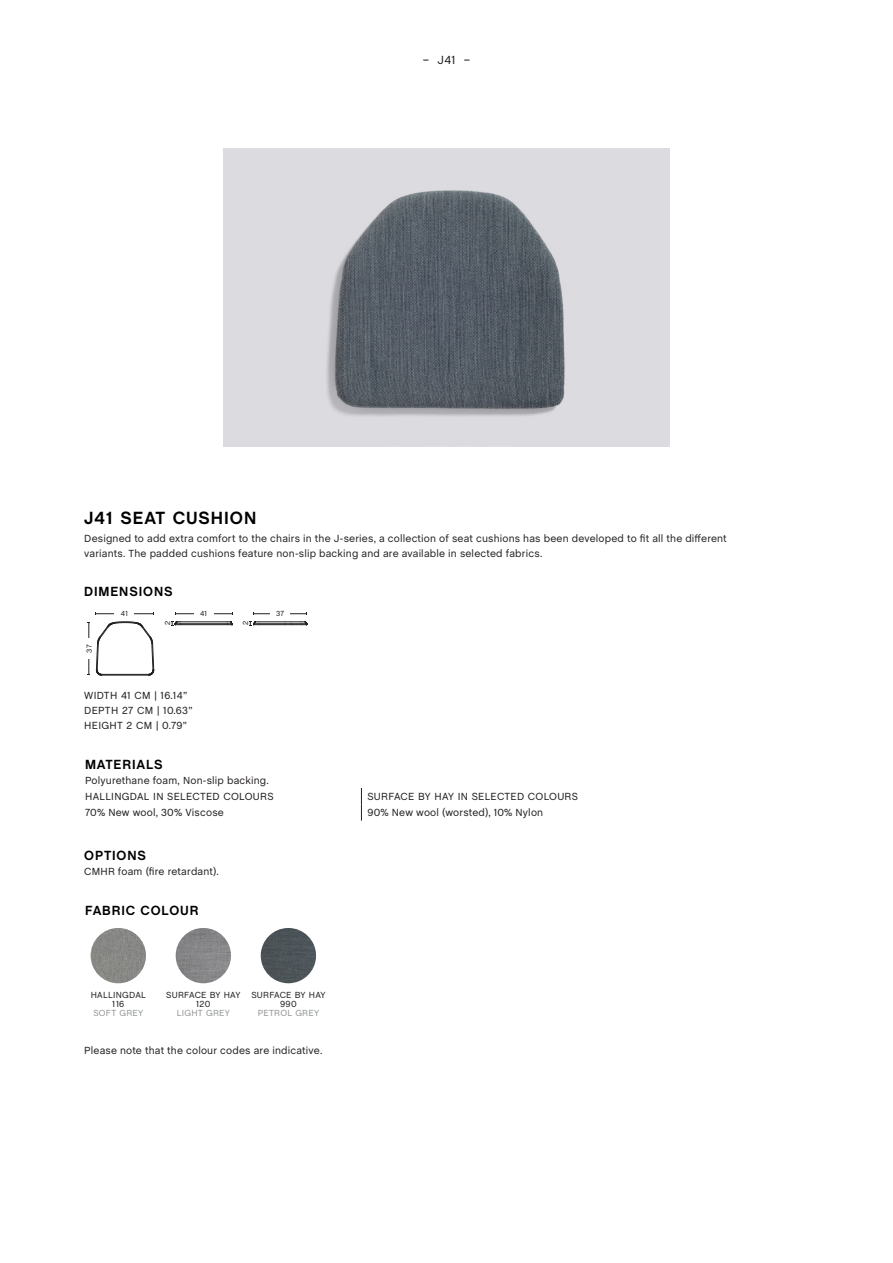
<style>
.page{position:relative;width:893px;height:1263px;background:#fff}
.page>*{position:absolute;margin:0;border:0;box-sizing:border-box;transform-origin:0 0}
._00_Product_name{font:700 18px "Chalet";letter-spacing:.05em;color:#000}
._01_Body_Header{font:700 13.5px "Chalet";letter-spacing:.065em;color:#000}
.t1{font:12px "Chalet";color:#231f20}
._03_Body_text{font:10.5px/15px "Chalet";letter-spacing:.015em;color:#231f20}
._02_Body_Subheader{font:10.5px "Chalet";letter-spacing:.03em;color:#231f20}
._07_Table_text_small{font:9px/9px "Chalet";letter-spacing:.03em;color:#231f20;text-align:center}
.t2{font:7.5px "Chalet";letter-spacing:.025em;color:#231f20}
.s1{color:#939598}
</style>
<div class="page">
<hr style="left:89px;top:622px;width:1px;height:53px;background:#231f20">
<div style="left:86px;top:638px;width:6px;height:21px;background:#fff"></div>
<hr style="left:95px;top:613px;width:59px;height:1px;background:#231f20">
<div style="left:115px;top:610px;width:19px;height:7px;background:#fff"></div>
<hr style="left:175px;top:613px;width:57px;height:1px;background:#231f20">
<div style="left:194px;top:610px;width:19px;height:7px;background:#fff"></div>
<svg style="left:96px;top:621px;width:58px;height:55px"></svg>
<svg style="left:249px;top:612px;width:59px;height:14px"></svg>
<hr style="left:180px;top:621px;width:47px;height:1px;background:#231f20">
<hr style="left:180px;top:624px;width:47px;height:1px;background:#231f20">
<hr style="left:180px;top:623px;width:47px;height:1px;background:#231f20">
<svg style="left:171px;top:612px;width:10px;height:14px"></svg>
<svg style="left:227px;top:621px;width:6px;height:4px"></svg>
<img style="left:223px;top:149px;width:447px;height:297px">
<img style="left:176px;top:928px;width:55px;height:55px;border-radius:28px">
<img style="left:261px;top:928px;width:55px;height:55px;border-radius:28px">
<img style="left:91px;top:928px;width:55px;height:55px;border-radius:28px">
<svg style="left:361px;top:788px;width:1px;height:32px"></svg>
<p class="t1" style="left:423px;top:53px;width:49px">– J41 –</p>
<p class="_00_Product_name" style="left:84px;top:507px;width:173px">J41 SEAT CUSHION</p>
<p class="_03_Body_text" style="left:84px;top:530px;width:644px">Designed to add extra comfort to the chairs in the J-series, a collection of seat cushions has been developed to fit all the different variants. The padded cushions feature non-slip backing and are available in selected fabrics.</p>
<p class="_01_Body_Header" style="left:84px;top:584px;width:90px">DIMENSIONS</p>
<p class="t2" style="left:85px;top:652px;width:10px;rotate:-90deg">37</p>
<p class="t2" style="left:121px;top:609px;width:8px">41</p>
<p class="t2" style="left:200px;top:609px;width:8px">41</p>
<p class="t2" style="left:276px;top:609px;width:10px">37</p>
<p class="t2" style="left:163px;top:625px;width:6px;rotate:-90deg">2</p>
<p class="t2" style="left:241px;top:625px;width:6px;rotate:-90deg">2</p>
<p class="_02_Body_Subheader" style="left:84px;top:689px;width:104px">WIDTH 41 CM | 16.14”</p>
<p class="_02_Body_Subheader" style="left:84px;top:704px;width:110px">DEPTH 27 CM | 10.63”</p>
<p class="_02_Body_Subheader" style="left:84px;top:719px;width:104px">HEIGHT 2 CM | 0.79”</p>
<p class="_01_Body_Header" style="left:85px;top:756px;width:79px">MATERIALS</p>
<p class="_03_Body_text" style="left:85px;top:773px;width:185px">Polyurethane foam, Non-slip backing.</p>
<p class="_02_Body_Subheader" style="left:85px;top:790px;width:190px">HALLINGDAL IN SELECTED COLOURS</p>
<p class="_02_Body_Subheader" style="left:367px;top:790px;width:212px">SURFACE BY HAY IN SELECTED COLOURS</p>
<p class="_03_Body_text" style="left:85px;top:805px;width:140px">70% New wool, 30% Viscose</p>
<p class="_03_Body_text" style="left:367px;top:805px;width:177px">90% New wool (worsted), 10% Nylon</p>
<p class="_01_Body_Header" style="left:84px;top:848px;width:63px">OPTIONS</p>
<p class="_03_Body_text" style="left:84px;top:864px;width:136px">CMHR foam (fire retardant).</p>
<p class="_01_Body_Header" style="left:85px;top:902px;width:115px">FABRIC COLOUR</p>
<p class="_07_Table_text_small" style="left:91px;top:991px;width:57px">HALLINGDAL<br>116<br><span class="s1">SOFT GREY</span></p>
<p class="_07_Table_text_small" style="left:166px;top:991px;width:76px">SURFACE BY HAY<br>120<br><span class="s1">LIGHT GREY</span></p>
<p class="_07_Table_text_small" style="left:251px;top:991px;width:76px">SURFACE BY HAY<br>990<br><span class="s1">PETROL GREY</span></p>
<p class="_03_Body_text" style="left:84px;top:1043px;width:240px">Please note that the colour codes are indicative.</p>
</div>
